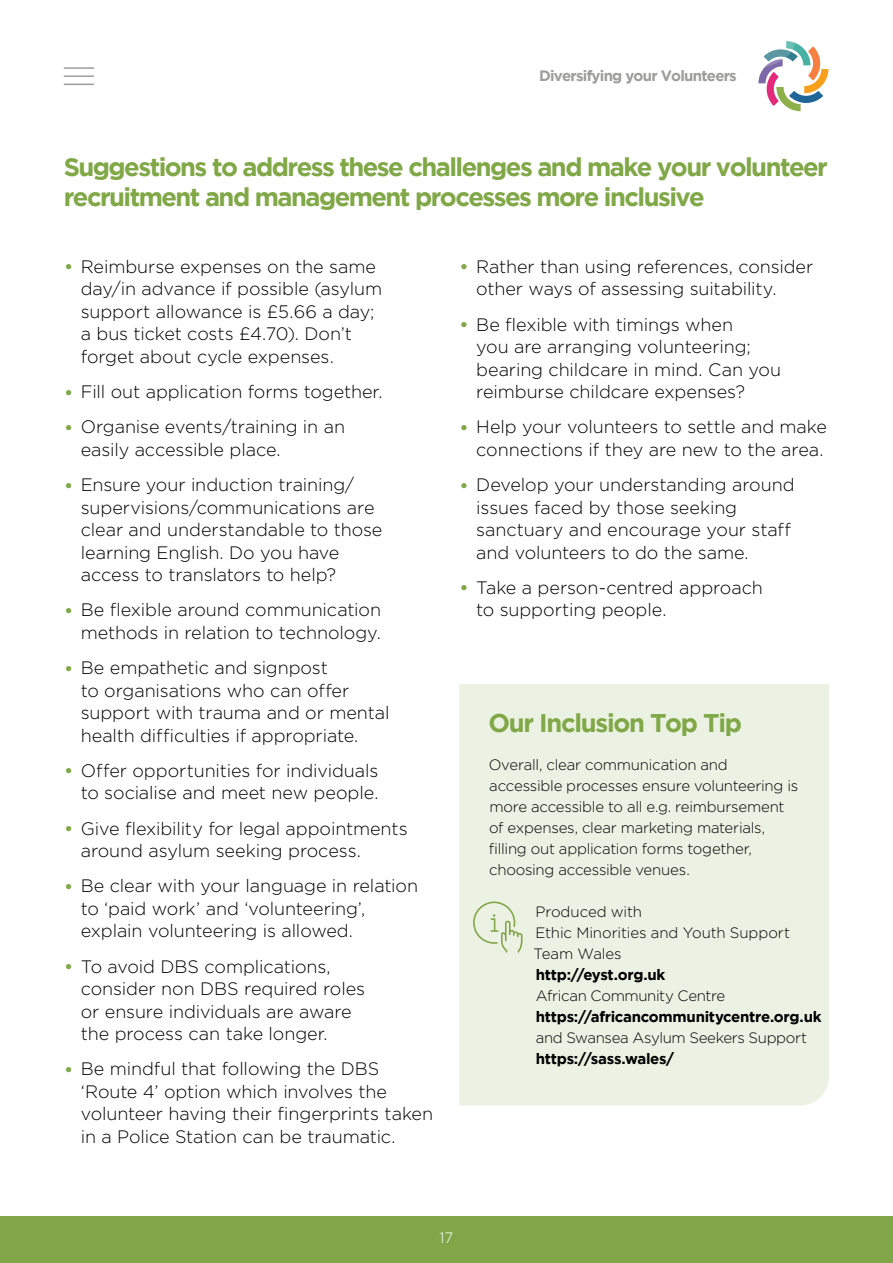
<style>
.page{position:relative;width:893px;height:1263px;background:#fff}
.page>*{position:absolute;margin:0;border:0;box-sizing:border-box;transform-origin:0 0}
.t1{font:700 25.5px/30px "Gotham";letter-spacing:-.06em;color:#80a847}
.t2{font:300 18px/22.5px "Gotham";letter-spacing:-.005em;color:#000}
.t3{font:300 15px/21px "Gotham";letter-spacing:-.015em;color:#000}
.t4{font:700 15px/21px "Gotham";letter-spacing:-.02em;color:#000}
.t5{font:700 15px "Gotham";letter-spacing:-.05em;color:#9d9d9c}
.t6{font:300 15px "Gotham";color:#fff}
.s1{font-size:21px;color:#80a847}
.s2{font-weight:300}
</style>
<div class="page">
<svg style="left:758px;top:41px;width:70px;height:70px"></svg>
<hr style="left:64px;top:67px;width:30px;height:2px;background:#9d9d9c">
<hr style="left:64px;top:75px;width:30px;height:2px;background:#9d9d9c">
<hr style="left:64px;top:84px;width:30px;height:1px;background:#9d9d9c">
<div style="left:0;top:1216px;width:893px;height:47px;background:#80a647"></div>
<div style="left:459px;top:684px;width:370px;height:422px;background:#ecf2e3"></div>
<svg style="left:473px;top:901px;width:49px;height:51px;background:#dce7cc"></svg>
<p class="t5" style="left:539px;top:67px;width:199px">Diversifying your Volunteers</p>
<h2 class="t1" style="left:64px;top:151px;width:766px">Suggestions to address these challenges and make your volunteer recruitment and management processes more inclusive</h2>
<p class="t2" style="left:81px;top:255px;width:303px;text-indent:-17px"><span class="s1">•</span> Reimburse expenses on the same day/in advance if possible (asylum support allowance is £5.66 a day; a bus ticket costs £4.70). Don’t forget about cycle expenses.</p>
<p class="t2" style="left:64px;top:380px;width:320px"><span class="s1">•</span> Fill out application forms together.</p>
<p class="t2" style="left:81px;top:416px;width:266px;text-indent:-17px"><span class="s1">•</span> Organise events/training in an easily accessible place.</p>
<p class="t2" style="left:81px;top:473px;width:303px;text-indent:-17px"><span class="s1">•</span> Ensure your induction training/ supervisions/communications are clear and understandable to those learning English. Do you have access to translators to help?</p>
<p class="t2" style="left:64px;top:599px;width:319px;text-align:right"><span class="s1">•</span> Be flexible around communication methods in relation to technology.</p>
<p class="t2" style="left:81px;top:656px;width:310px;text-indent:-17px"><span class="s1">•</span> Be empathetic and signpost<br>to organisations who can offer support with trauma and or mental health difficulties if appropriate.</p>
<p class="t2" style="left:64px;top:759px;width:316px;text-align:right"><span class="s1">•</span> Offer opportunities for individuals to socialise and meet new people.</p>
<p class="t2" style="left:81px;top:817px;width:328px;text-indent:-17px"><span class="s1">•</span> Give flexibility for legal appointments around asylum seeking process.</p>
<p class="t2" style="left:81px;top:875px;width:339px;text-indent:-17px"><span class="s1">•</span> Be clear with your language in relation to ‘paid work’ and ‘volunteering’, explain volunteering is allowed.</p>
<p class="t2" style="left:81px;top:955px;width:286px;text-indent:-17px"><span class="s1">•</span> To avoid DBS complications, consider non DBS required roles or ensure individuals are aware the process can take longer.</p>
<p class="t2" style="left:81px;top:1058px;width:354px;text-indent:-17px"><span class="s1">•</span> Be mindful that following the DBS ‘Route 4’ option which involves the volunteer having their fingerprints taken in a Police Station can be traumatic.</p>
<p class="t2" style="left:476px;top:255px;width:339px;text-indent:-17px"><span class="s1">•</span> Rather than using references, consider other ways of assessing suitability.</p>
<p class="t2" style="left:476px;top:313px;width:306px;text-indent:-17px"><span class="s1">•</span> Be flexible with timings when<br>you are arranging volunteering; bearing childcare in mind. Can you reimburse childcare expenses?</p>
<p class="t2" style="left:459px;top:416px;width:369px;text-align:right"><span class="s1">•</span> Help your volunteers to settle and make connections if they are new to the area.</p>
<p class="t2" style="left:476px;top:473px;width:320px;text-indent:-17px"><span class="s1">•</span> Develop your understanding around issues faced by those seeking sanctuary and encourage your staff and volunteers to do the same.</p>
<p class="t2" style="left:476px;top:576px;width:288px;text-indent:-17px"><span class="s1">•</span> Take a person-centred approach to supporting people.</p>
<h2 class="t1" style="left:488px;top:708px;width:255px">Our Inclusion Top Tip</h2>
<h2 class="t3" style="left:489px;top:754px;width:311px">Overall, clear communication and accessible processes ensure volunteering is more accessible to all e.g. reimbursement of expenses, clear marketing materials, filling out application forms together, choosing accessible venues.</h2>
<h2 class="t3" style="left:533px;top:901px;width:258px">Produced with<br>Ethic Minorities and Youth Support<br>Team Wales</h2>
<h2 class="t4" style="left:536px;top:963px;width:131px">http://eyst.org.uk</h2>
<h2 class="t4" style="left:536px;top:984px;width:287px"><span class="s2">African Community Centre </span>https://africancommunitycentre.org.uk <span class="s2">and Swansea Asylum Seekers Support </span>https://sass.wales/</h2>
<p class="t6" style="left:440px;top:1229px;width:15px">17</p>
</div>
